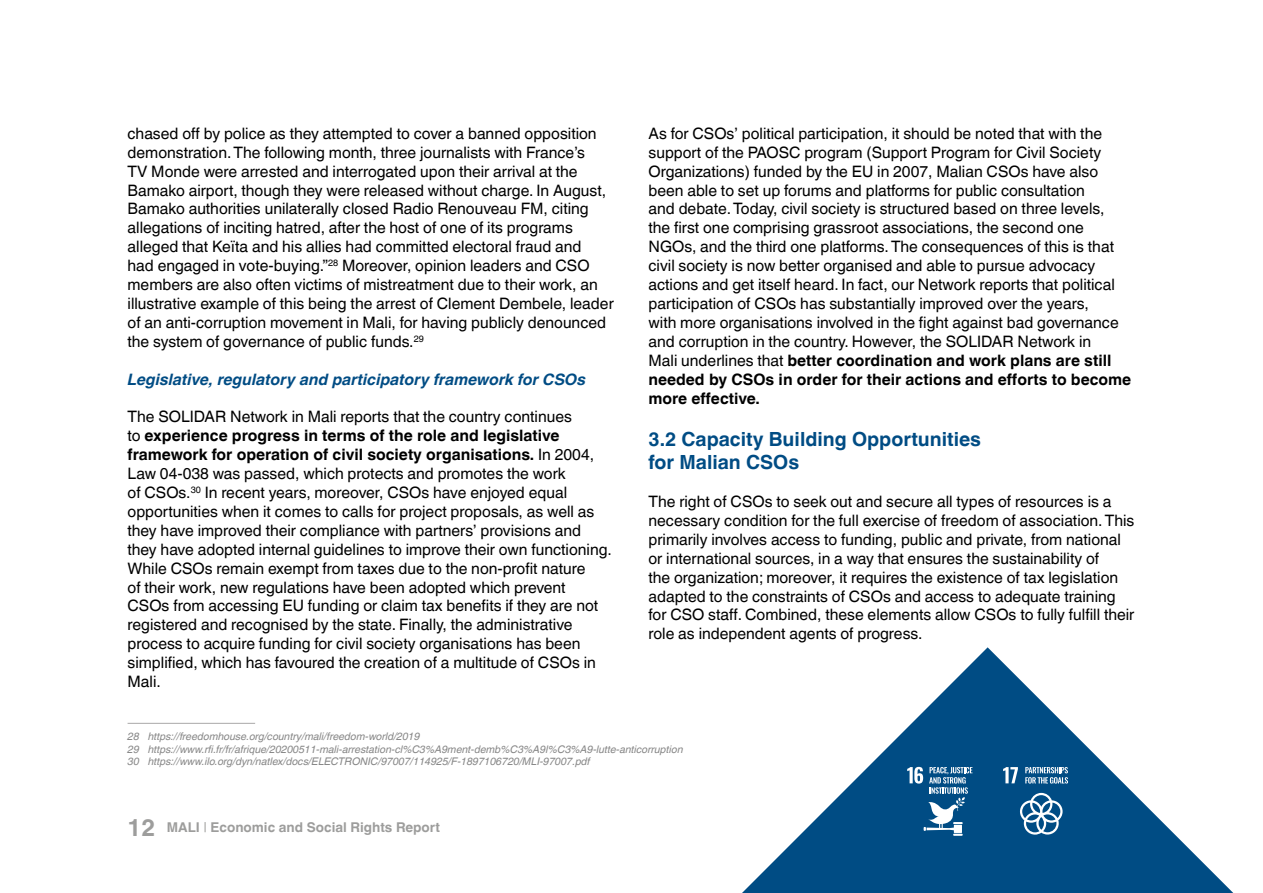
<style>
.page{position:relative;width:1263px;height:893px;background:#fff}
.page>*{position:absolute;margin:0;border:0;box-sizing:border-box;transform-origin:0 0}
.t1{font:700 19.5px/23.4px "Helvetica World";color:#004c84}
.t2{font:15.75px/18.9px "Helvetica World";color:#000}
.t3{font:italic 700 15.75px "Helvetica World";color:#004c84}
.t4{font:700 13.5px "Helvetica World";color:#9d9d9c}
.t5{font:italic 10.5px/12.6px "Helvetica World";color:#878787}
.s1{font-weight:700}
.s2{font-size:24px}
.s3{font-weight:400}
</style>
<div class="page">
<hr style="left:128px;top:723px;width:127px;height:1px;background:#b3b2b2">
<svg style="left:742px;top:647px;width:491px;height:246px"></svg>
<svg style="left:1003px;top:767px;width:15px;height:16px"></svg>
<svg style="left:1025px;top:767px;width:43px;height:16px"></svg>
<svg style="left:1020px;top:793px;width:42px;height:42px"></svg>
<svg style="left:907px;top:767px;width:65px;height:69px;background:#3f78a2"></svg>
<p class="t2" style="left:128px;top:124px;width:488px">chased off by police as they attempted to cover a banned opposition demonstration. The following month, three journalists with France’s<br>TV Monde were arrested and interrogated upon their arrival at the Bamako airport, though they were released without charge. In August, Bamako authorities unilaterally closed Radio Renouveau FM, citing allegations of inciting hatred, after the host of one of its programs alleged that Keïta and his allies had committed electoral fraud and<br>had engaged in vote-buying.”<sup>28</sup> Moreover, opinion leaders and CSO members are also often victims of mistreatment due to their work, an illustrative example of this being the arrest of Clement Dembele, leader of an anti-corruption movement in Mali, for having publicly denounced the system of governance of public funds.<sup>29</sup></p>
<p class="t3" style="left:128px;top:370px;width:460px">Legislative, regulatory and participatory framework for CSOs</p>
<p class="t2" style="left:128px;top:407px;width:486px">The SOLIDAR Network in Mali reports that the country continues<br>to <span class="s1">experience progress in terms of the role and legislative framework for operation of civil society organisations.</span> In 2004, Law 04-038 was passed, which protects and promotes the work<br>of CSOs.<sup>30</sup> In recent years, moreover, CSOs have enjoyed equal opportunities when it comes to calls for project proposals, as well as they have improved their compliance with partners’ provisions and they have adopted internal guidelines to improve their own functioning.<br>While CSOs remain exempt from taxes due to the non-profit nature<br>of their work, new regulations have been adopted which prevent<br>CSOs from accessing EU funding or claim tax benefits if they are not registered and recognised by the state. Finally, the administrative process to acquire funding for civil society organisations has been simplified, which has favoured the creation of a multitude of CSOs in Mali.</p>
<p class="t2" style="left:648px;top:124px;width:484px">As for CSOs’ political participation, it should be noted that with the support of the PAOSC program (Support Program for Civil Society Organizations) funded by the EU in 2007, Malian CSOs have also been able to set up forums and platforms for public consultation<br>and debate. Today, civil society is structured based on three levels,<br>the first one comprising grassroot associations, the second one NGOs, and the third one platforms. The consequences of this is that civil society is now better organised and able to pursue advocacy actions and get itself heard. In fact, our Network reports that political participation of CSOs has substantially improved over the years,<br>with more organisations involved in the fight against bad governance and corruption in the country. However, the SOLIDAR Network in<br>Mali underlines that <span class="s1">better coordination and work plans are still needed by CSOs in order for their actions and efforts to become more effective.</span></p>
<p class="t1" style="left:648px;top:427px;width:334px">3.2 Capacity Building Opportunities for Malian CSOs</p>
<p class="t2" style="left:648px;top:492px;width:487px">The right of CSOs to seek out and secure all types of resources is a necessary condition for the full exercise of freedom of association. This primarily involves access to funding, public and private, from national or international sources, in a way that ensures the sustainability of<br>the organization; moreover, it requires the existence of tax legislation adapted to the constraints of CSOs and access to adequate training for CSO staff. Combined, these elements allow CSOs to fully fulfill their role as independent agents of progress.</p>
<p class="t5" style="left:128px;top:730px;width:557px">28 https://freedomhouse.org/country/mali/freedom-world/2019<br>29 https://www.rfi.fr/fr/afrique/20200511-mali-arrestation-cl%C3%A9ment-demb%C3%A9l%C3%A9-lutte-anticorruption<br>30 https://www.ilo.org/dyn/natlex/docs/ELECTRONIC/97007/114925/F-1897106720/MLI-97007.pdf</p>
<p class="t4" style="left:128px;top:819px;width:314px"><span class="s2">12</span> MALI <span class="s3">|</span> Economic and Social Rights Report</p>
</div>
